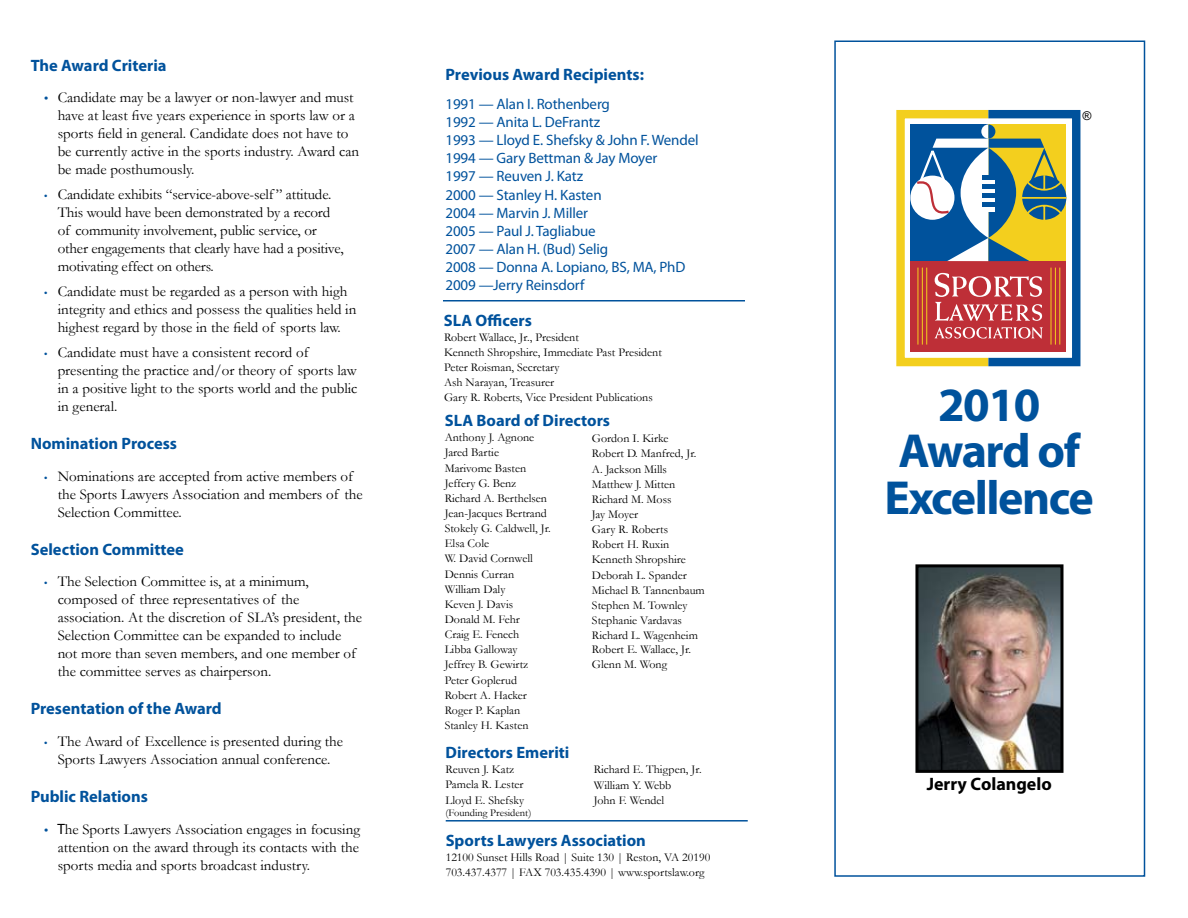
<style>
.page{position:relative;width:1188px;height:918px;background:#fff}
.page>*{position:absolute;margin:0;border:0;box-sizing:border-box;transform-origin:0 0}
.t1{font:700 48px/46.5px "Myriad Pro";letter-spacing:-.03em;color:#00529c;text-align:center}
.t2{font:700 18px "Myriad Pro";color:#000}
.t3{font:700 16.5px "Myriad Pro";color:#00529c}
.t4{font:15px/18px "Garamond";color:#000}
.t5{font:15px/18.1px "Myriad Pro";letter-spacing:-.01em;color:#00529c}
.t6{font:12px/15.1px "Garamond";color:#000}
.t7{font:italic 12px "Arial";color:#000}
.t8{font:10.5px "Garamond";color:#000}
.s1{font-family:"Myriad Pro";color:#00529c}
.s2{font-family:"Myriad Pro";font-size:12px;color:#00529c}
.s3{font-family:"Myriad Pro"}
</style>
<div class="page">
<div style="left:834px;top:40px;width:311px;height:837px;border:2px solid #00529c"></div>
<img style="left:919px;top:568px;width:141px;height:201px">
<div style="left:915px;top:564px;width:149px;height:209px;border:3px solid #000"></div>
<div style="left:910px;top:124px;width:78px;height:137px;background:#00529c"></div>
<div style="left:910px;top:261px;width:156px;height:91px;background:#be2f37"></div>
<svg style="left:935px;top:273px;width:107px;height:48px"></svg>
<hr style="left:1055px;top:268px;width:1px;height:77px;background:#f3cf1e">
<hr style="left:1059px;top:268px;width:1px;height:77px;background:#f3cf1e">
<hr style="left:1051px;top:268px;width:1px;height:77px;background:#f3cf1e">
<hr style="left:922px;top:268px;width:1px;height:77px;background:#f3cf1e">
<hr style="left:926px;top:268px;width:1px;height:77px;background:#f3cf1e">
<hr style="left:918px;top:268px;width:1px;height:77px;background:#f3cf1e">
<div style="left:896px;top:110px;width:97px;height:256px;border:8px solid #f3cf1e"></div>
<div style="left:984px;top:110px;width:96px;height:256px;border:8px solid #00529c"></div>
<svg style="left:935px;top:327px;width:108px;height:12px"></svg>
<svg style="left:910px;top:176px;width:44px;height:44px"></svg>
<svg style="left:913px;top:124px;width:154px;height:137px"></svg>
<hr style="left:443px;top:300px;width:302px;height:2px;background:#00529c">
<hr style="left:446px;top:820px;width:302px;height:2px;background:#00529c">
<p class="t3" style="left:31px;top:55px;width:138px">The Award Criteria</p>
<p class="t4" style="left:58px;top:88px;width:303px;text-indent:-13px"><span class="s1">•</span> Candidate may be a lawyer or non-lawyer and must have at least five years experience in sports law or a sports field in general. Candidate does not have to be currently active in the sports industry. Award can be made posthumously.</p>
<p class="t4" style="left:58px;top:185px;width:288px;text-indent:-13px"><span class="s2">•</span> Candidate exhibits “service-above-self ” attitude.<br>This would have been demonstrated by a record of community involvement, public service, or other engagements that clearly have had a positive, motivating effect on others.</p>
<p class="t4" style="left:58px;top:282px;width:300px;text-indent:-13px"><span class="s2">•</span> Candidate must be regarded as a person with high integrity and ethics and possess the qualities held in highest regard by those in the field of sports law.</p>
<p class="t4" style="left:58px;top:343px;width:301px;text-indent:-13px"><span class="s2">•</span> Candidate must have a consistent record of presenting the practice and/or theory of sports law in a positive light to the sports world and the public in general.</p>
<p class="t3" style="left:31px;top:433px;width:148px">Nomination Process</p>
<p class="t4" style="left:58px;top:467px;width:306px;text-indent:-13px"><span class="s2">•</span> Nominations are accepted from active members of the Sports Lawyers Association and members of the<br>Selection Committee.</p>
<p class="t3" style="left:31px;top:538px;width:155px">Selection Committee</p>
<p class="t4" style="left:58px;top:572px;width:306px;text-indent:-13px"><span class="s2">•</span> The Selection Committee is, at a minimum, composed of three representatives of the association. At the discretion of SLA’s president, the Selection Committee can be expanded to include not more than seven members, and one member of the committee serves as chairperson.</p>
<p class="t3" style="left:31px;top:698px;width:193px">Presentation of the Award</p>
<p class="t4" style="left:44px;top:732px;width:300px;text-align:center"><span class="s2">•</span> The Award of Excellence is presented during the<br>Sports Lawyers Association annual conference.</p>
<p class="t3" style="left:31px;top:786px;width:119px">Public Relations</p>
<p class="t4" style="left:58px;top:820px;width:304px;text-align:justify;text-indent:-13px"><span class="s1">•</span> <span class="s3">T</span>he Sports Lawyers Association engages in focusing attention on the award through its contacts with the sports media and sports broadcast industry.</p>
<p class="t3" style="left:446px;top:64px;width:200px">Previous Award Recipients:</p>
<p class="t5" style="left:446px;top:94px;width:255px">1991 — Alan I. Rothenberg<br>1992 — Anita L. DeFrantz<br>1993 — Lloyd E. Shefsky &amp; John F. Wendel<br>1994 — Gary Bettman &amp; Jay Moyer<br>1997 — Reuven J. Katz<br>2000 — Stanley H. Kasten<br>2004 — Marvin J. Miller<br>2005 — Paul J. Tagliabue<br>2007 — Alan H. (Bud) Selig<br>2008 — Donna A. Lopiano, BS, MA, PhD<br>2009 —Jerry Reinsdorf</p>
<p class="t3" style="left:444px;top:310px;width:89px">SLA Officers</p>
<p class="t6" style="left:444px;top:329px;width:219px">Robert Wallace, Jr., President<br>Kenneth Shropshire, Immediate Past President Peter Roisman, Secretary<br>Ash Narayan, Treasurer<br>Gary R. Roberts, Vice President Publications</p>
<p class="t6" style="left:445px;top:430px;width:108px">Anthony J. Agnone<br>Jared Bartie<br>Marivome Basten<br>Jeffery G. Benz<br>Richard A. Berthelsen<br>Jean-Jacques Bertrand<br>Stokely G. Caldwell, Jr.<br>Elsa Cole<br>W. David Cornwell<br>Dennis Curran<br>William Daly<br>Keven J. Davis<br>Donald M. Fehr<br>Craig E. Fenech<br>Libba Galloway<br>Jeffrey B. Gewirtz<br>Peter Goplerud<br>Robert A. Hacker<br>Roger P. Kaplan<br>Stanley H. Kasten</p>
<p class="t6" style="left:592px;top:431px;width:114px">Gordon I. Kirke<br>Robert D. Manfred, Jr.<br>A. Jackson Mills<br>Matthew J. Mitten<br>Richard M. Moss<br>Jay Moyer<br>Gary R. Roberts<br>Robert H. Ruxin<br>Kenneth Shropshire<br>Deborah L. Spander<br>Michael B. Tannenbaum<br>Stephen M. Townley<br>Stephanie Vardavas<br>Richard L. Wagenheim<br>Robert E. Wallace, Jr.<br>Glenn M. Wong</p>
<p class="t3" style="left:446px;top:742px;width:125px">Directors Emeriti</p>
<p class="t6" style="left:446px;top:762px;width:80px">Reuven J. Katz<br>Pamela R. Lester<br>Lloyd E. Shefsky</p>
<p class="t8" style="left:446px;top:805px;width:87px">(Founding President)</p>
<p class="t3" style="left:445px;top:410px;width:167px">SLA Board of Directors</p>
<p class="t6" style="left:594px;top:762px;width:109px">Richard E. Thigpen, Jr.<br>William Y. Webb<br>John F. Wendel</p>
<p class="t3" style="left:446px;top:829px;width:202px">Sports Lawyers Association</p>
<p class="t6" style="left:446px;top:849px;width:266px">12100 Sunset Hills Road | Suite 130 | Reston, VA 20190<br>703.437.4377 | FAX 703.435.4390 | www.sportslaw.org</p>
<p class="t7" style="left:1082px;top:108px;width:10px">®</p>
<h1 class="t1" style="left:885px;top:380px;width:211px">2010<br>Award of<br>Excellence</h1>
<p class="t2" style="left:927px;top:772px;width:127px">Jerry Colangelo</p>
</div>
